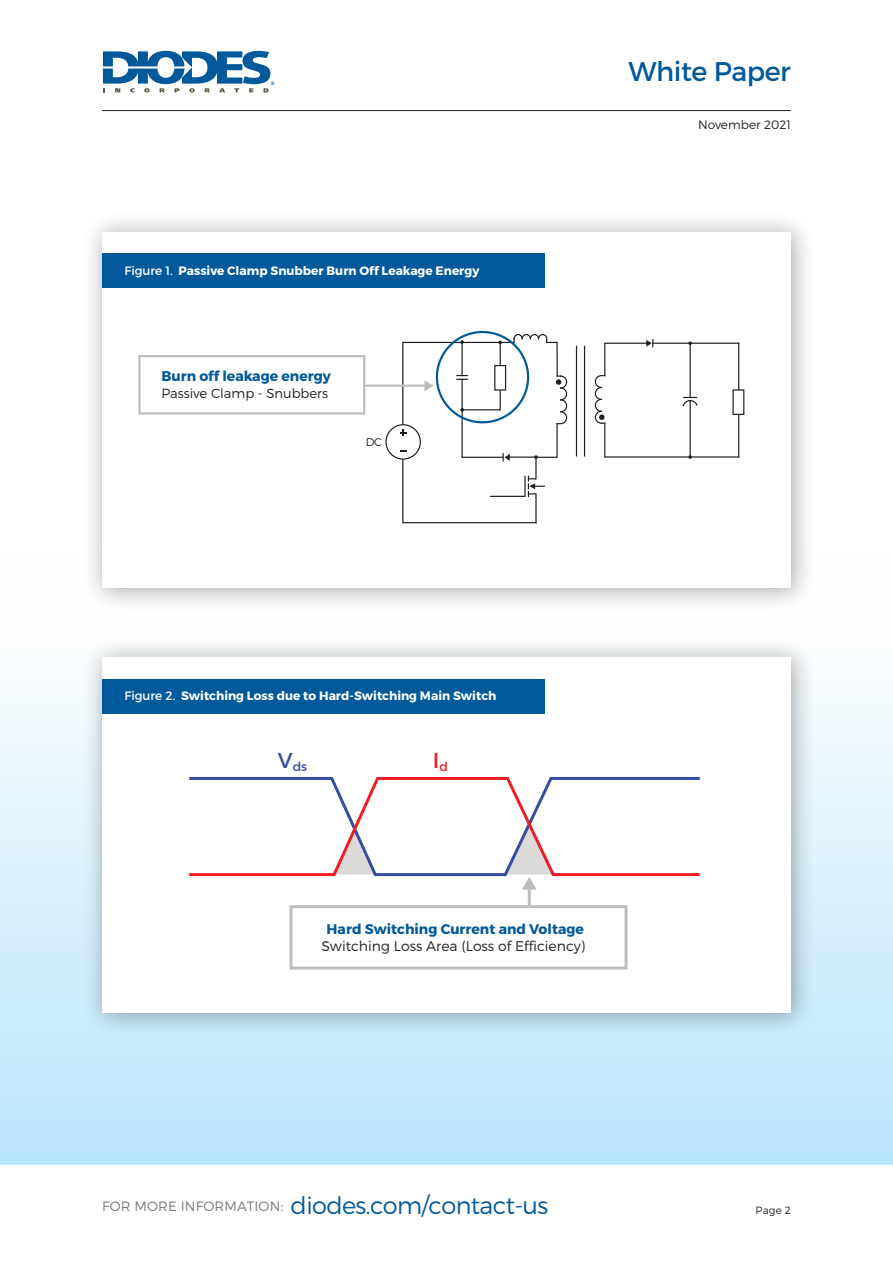
<style>
.page{position:relative;width:893px;height:1263px;background:#fff}
.page>*{position:absolute;margin:0;border:0;box-sizing:border-box;transform-origin:0 0}
.t1{font:27px "Montserrat";letter-spacing:-.015em;color:#00599b}
.t2{font:300 24px "Montserrat";letter-spacing:-.025em;color:#00599b}
.t3{font:21.6px "Montserrat";color:#ee1d23}
.t4{font:700 14.1px "Montserrat";color:#00599b}
.t5{font:300 13.95px/16.8px "Montserrat";color:#231f20;text-align:center}
.t6{font:300 13.2px "Montserrat";color:#231f20}
.t7{font:12.6px "Montserrat";color:#364ca0}
.t8{font:700 12.15px "Montserrat";color:#fff}
.t9{font:300 12.15px "Montserrat";color:#231f20}
.t10{font:300 11.1px "Montserrat";color:#231f20}
.t11{font:300 10.5px "Montserrat";color:#231f20}
.s1{font-weight:400}
.s2{font-weight:700;color:#00599b}
.s3{font-size:13.5px;color:#76787b}
.s4{font-size:15.15px;color:#76787b}
</style>
<div class="page">
<div style="left:0;top:549px;width:893px;height:616px;background:linear-gradient(to bottom,#fff,#b9e5fa)"></div>
<div style="left:81px;top:211px;width:735px;height:401px;background:#231f20;opacity:.4"></div>
<div style="left:102px;top:232px;width:689px;height:355px;background:#fff"></div>
<div style="left:81px;top:637px;width:735px;height:401px;background:#231f20;opacity:.4"></div>
<div style="left:102px;top:657px;width:689px;height:356px;background:#fff"></div>
<hr style="left:102px;top:110px;width:689px;height:1px;background:#231f20">
<div style="left:102px;top:253px;width:442px;height:35px;background:#00599b"></div>
<div style="left:102px;top:679px;width:442px;height:34px;background:#00599b"></div>
<svg style="left:103px;top:51px;width:171px;height:41px"></svg>
<div style="left:138px;top:355px;width:227px;height:59px;border:2px solid #bcbdc0"></div>
<hr style="left:365px;top:385px;width:62px;height:2px;background:#bcbdc0">
<div style="left:385px;top:424px;width:36px;height:36px;border:1px solid #231f20;border-radius:50%"></div>
<svg style="left:400px;top:333px;width:168px;height:191px"></svg>
<div style="left:495px;top:366px;width:11px;height:24px;background:#fff"></div>
<div style="left:494px;top:365px;width:12px;height:26px;border:1px solid #231f20"></div>
<div style="left:732px;top:389px;width:12px;height:26px;border:1px solid #231f20"></div>
<svg style="left:594px;top:340px;width:146px;height:119px"></svg>
<hr style="left:576px;top:346px;width:1px;height:110px;background:#231f20">
<hr style="left:584px;top:346px;width:1px;height:110px;background:#231f20">
<svg style="left:189px;top:777px;width:511px;height:100px"></svg>
<hr style="left:528px;top:887px;width:3px;height:20px;background:#bcbdc0">
<svg style="left:505px;top:824px;width:48px;height:66px"></svg>
<div style="left:290px;top:905px;width:337px;height:64px;border:3px solid #bcbdc0"></div>
<p class="t8" style="left:124px;top:263px;width:357px"><span class="s1">Figure 1.</span> Passive Clamp Snubber Burn Off Leakage Energy</p>
<p class="t4" style="left:161px;top:368px;width:171px">Burn off leakage energy</p>
<p class="t6" style="left:161px;top:385px;width:168px">Passive Clamp - Snubbers</p>
<p class="t10" style="left:366px;top:436px;width:18px">DC</p>
<p class="t1" style="left:629px;top:55px;width:164px">White Paper</p>
<p class="t9" style="left:698px;top:118px;width:94px">November 2021</p>
<p class="t8" style="left:124px;top:688px;width:374px"><span class="s1">Figure 2.</span> Switching Loss due to Hard-Switching Main Switch</p>
<p class="t7" style="left:278px;top:759px;width:31px"><sup>V</sup>ds</p>
<p class="t3" style="left:433px;top:747px;width:17px">I<sub>d</sub></p>
<p class="t5" style="left:321px;top:920px;width:265px"><span class="s2">Hard Switching Current and Voltage<br></span>Switching Loss Area (Loss of Efficiency)</p>
<h2 class="t2" style="left:102px;top:1191px;width:448px"><span class="s3">FOR MORE INFORMATION</span><span class="s4">:</span> diodes.com/contact-us</h2>
<p class="t11" style="left:755px;top:1204px;width:37px">Page 2</p>
</div>
